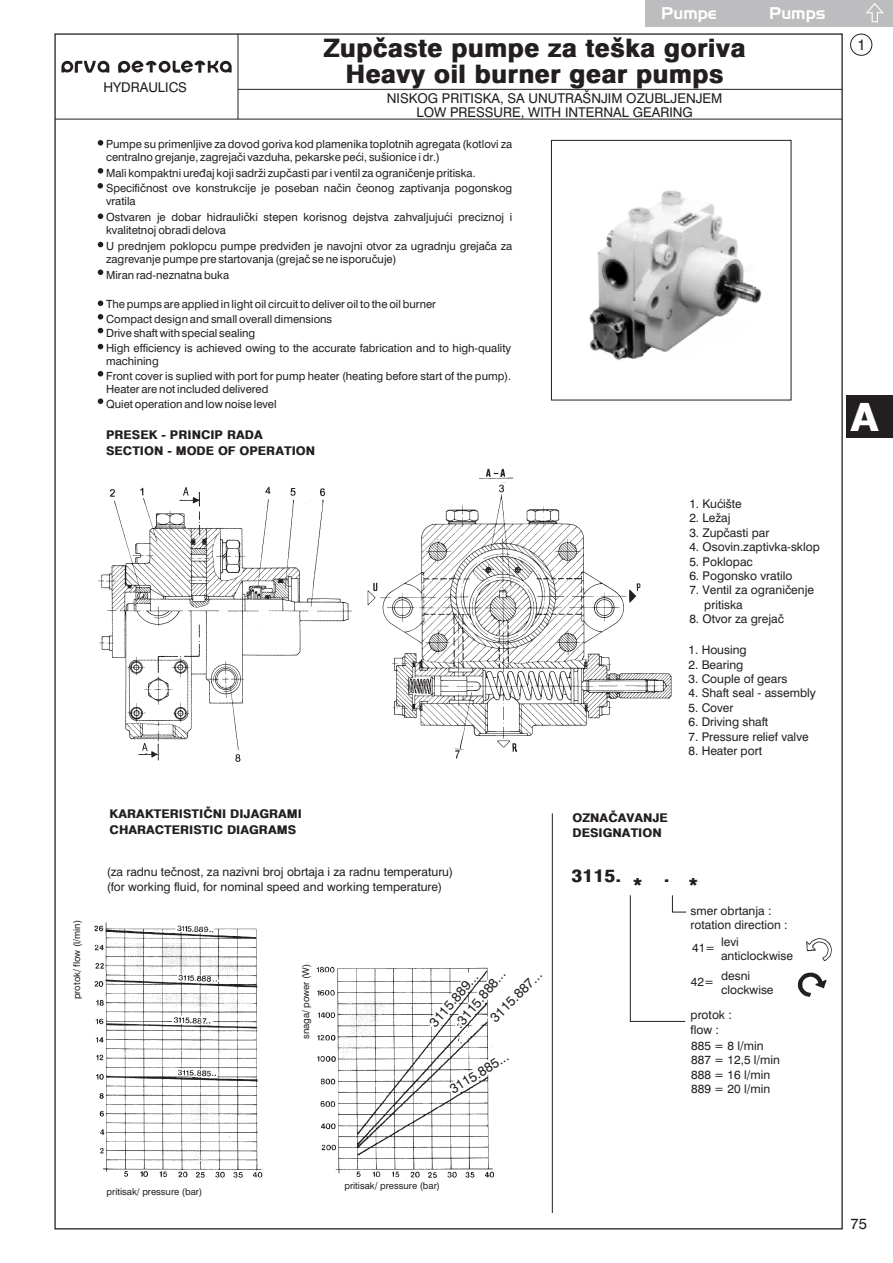
<style>
.page{position:relative;width:893px;height:1263px;background:#fff}
.page>*{position:absolute;margin:0;border:0;box-sizing:border-box;transform-origin:0 0}
.t1{font:700 39px "Swiss";color:#fff}
.t2{font:700 25.5px/26.2px "Swiss";color:#231f20;text-align:center}
.t3{font:700 18px "Swiss";color:#231f20}
.t4{font:16.5px "Handel";color:#fff}
.t5{font:15px "Swiss";color:#231f20}
.t6{font:13.5px/14.1px "Swiss";color:#231f20;text-align:center}
.t7{font:12px/14.4px "Swiss";color:#231f20}
.t8{font:700 12px/15.8px "Swiss";color:#231f20}
.t9{font:11.25px/14.5px "Swiss";color:#231f20}
.t10{font:9.45px "Swiss";color:#231f20}
</style>
<div class="page">
<img style="left:589px;top:190px;width:173px;height:171px">
<hr style="left:55px;top:119px;width:787px;height:1px;background:#231f20">
<hr style="left:237px;top:34px;width:1px;height:85px;background:#231f20">
<hr style="left:238px;top:89px;width:604px;height:1px;background:#231f20">
<div style="left:850px;top:34px;width:22px;height:22px;border:1px solid #231f20;border-radius:50%"></div>
<div style="left:846px;top:395px;width:46px;height:43px;background:#231f20"></div>
<svg style="left:61px;top:61px;width:170px;height:12px"></svg>
<div style="left:551px;top:140px;width:240px;height:260px;border:1px solid #231f20"></div>
<svg style="left:98px;top:140px;width:5px;height:6px"></svg>
<svg style="left:98px;top:168px;width:5px;height:6px"></svg>
<svg style="left:98px;top:301px;width:5px;height:5px"></svg>
<svg style="left:98px;top:328px;width:5px;height:5px"></svg>
<svg style="left:98px;top:314px;width:5px;height:6px"></svg>
<svg style="left:98px;top:344px;width:5px;height:5px"></svg>
<svg style="left:98px;top:371px;width:5px;height:6px"></svg>
<svg style="left:98px;top:398px;width:5px;height:6px"></svg>
<svg style="left:98px;top:213px;width:5px;height:6px"></svg>
<svg style="left:98px;top:269px;width:5px;height:6px"></svg>
<svg style="left:98px;top:242px;width:5px;height:5px"></svg>
<svg style="left:97px;top:183px;width:6px;height:6px"></svg>
<img style="left:98px;top:486px;width:254px;height:276px">
<img style="left:367px;top:468px;width:305px;height:291px">
<svg style="left:629px;top:895px;width:58px;height:127px"></svg>
<img style="left:797px;top:972px;width:30px;height:25px">
<img style="left:806px;top:938px;width:26px;height:24px">
<img style="left:94px;top:922px;width:169px;height:256px">
<img style="left:316px;top:966px;width:177px;height:212px">
<svg style="left:446px;top:1049px;width:47px;height:47px"></svg>
<svg style="left:426px;top:966px;width:67px;height:77px"></svg>
<hr style="left:552px;top:813px;width:1px;height:400px;background:#231f20">
<div style="left:644px;top:0;width:248px;height:27px;background:#bdbcbf"></div>
<svg style="left:866px;top:3px;width:18px;height:20px"></svg>
<p class="t10" style="left:73px;top:999px;width:81px;rotate:-90deg">protok/ flow (l/min)</p>
<h3 class="t4" style="left:661px;top:7px;width:57px">Pumpe</h3>
<h3 class="t4" style="left:769px;top:7px;width:58px">Pumps</h3>
<h2 class="t2" style="left:323px;top:37px;width:424px">Zup~aste pumpe za te{ka goriva<br>Heavy oil burner gear pumps</h2>
<p class="t6" style="left:387px;top:92px;width:337px">NISKOG PRITISKA, SA UNUTRA[NJIM OZUBLJENJEM<br>LOW PRESSURE, WITH INTERNAL GEARING</p>
<p class="t9" style="left:106px;top:138px;width:407px;line-height:13.5px">Pumpe su primenljive za dovod goriva kod plamenika toplotnih agregata (kotlovi za centralno grejanje, zagreja~i vazduha, pekarske pe}i, su{ionice i dr.)</p>
<p class="t9" style="left:106px;top:166px;width:407px;line-height:15.5px">Mali kompaktni ure|aj koji sadr`i zup~asti par i ventil za ograni~enje pritiska.<br>Specifi~nost ove konstrukcije je poseban na~in ~eonog zaptivanja pogonskog</p>
<p class="t9" style="left:106px;top:195px;width:407px;line-height:15.5px">vratila<br>Ostvaren je dobar hidrauli~ki stepen korisnog dejstva zahvaljuju}i preciznoj i</p>
<p class="t9" style="left:106px;top:224px;width:407px;line-height:15.5px">kvalitetnoj obradi delova<br>U prednjem poklopcu pumpe predvi|en je navojni otvor za ugradnju greja~a za</p>
<p class="t9" style="left:106px;top:253px;width:292px;line-height:15.5px">zagrevanje pumpe pre startovanja (greja~ se ne isporu~uje)<br>Miran rad-neznatna buka</p>
<p class="t9" style="left:106px;top:298px;width:406px">The pumps are applied in light oil circuit to deliver oil to the oil burner<br>Compact design and small overall dimensions<br>Drive shaft with special sealing<br>High efficiency is achieved owing to the accurate fabrication and to high-quality</p>
<p class="t9" style="left:106px;top:355px;width:406px">machining<br>Front cover is suplied with port for pump heater (heating before start of the pump).</p>
<p class="t9" style="left:106px;top:383px;width:172px">Heater are not included delivered<br>Quiet operation and low noise level</p>
<p class="t8" style="left:106px;top:428px;width:210px">PRESEK - PRINCIP RADA<br>SECTION - MODE OF OPERATION</p>
<p class="t6" style="left:103px;top:82px;width:85px">HYDRAULICS</p>
<p class="t7" style="left:689px;top:498px;width:54px">1. Ku}i{te</p>
<p class="t7" style="left:689px;top:512px;width:43px">2. Le`aj</p>
<p class="t7" style="left:689px;top:527px;width:82px">3. Zup~asti par</p>
<p class="t7" style="left:689px;top:541px;width:132px">4. Osovin.zaptivka-sklop</p>
<p class="t7" style="left:689px;top:555px;width:65px">5. Poklopac</p>
<p class="t7" style="left:689px;top:570px;width:105px">6. Pogonsko vratilo</p>
<p class="t7" style="left:704px;top:584px;width:111px;text-indent:-15px">7. Ventil za ograni~enje pritiska</p>
<p class="t7" style="left:689px;top:613px;width:96px">8. Otvor za greja~</p>
<p class="t8" style="left:110px;top:807px;width:194px">KARAKTERISTI^NI DIJAGRAMI<br>CHARACTERISTIC DIAGRAMS</p>
<p class="t7" style="left:107px;top:866px;width:348px">(za radnu te~nost, za nazivni broj obrtaja i za radnu temperaturu) (for working fluid, for nominal speed and working temperature)</p>
<p class="t10" style="left:302px;top:1039px;width:77px;rotate:-90deg">snaga/ power (W)</p>
<p class="t6" style="left:455px;top:1019px;width:68px;rotate:-50deg">3115.888...</p>
<p class="t6" style="left:488px;top:1015px;width:68px;rotate:-45deg">3115.887...</p>
<p class="t6" style="left:448px;top:1085px;width:68px;rotate:-32deg">3115.885...</p>
<p class="t6" style="left:427px;top:1021px;width:68px;rotate:-49deg">3115.889...</p>
<p class="t7" style="left:688px;top:644px;width:60px">1. Housing</p>
<p class="t7" style="left:688px;top:659px;width:56px">2. Bearing</p>
<p class="t7" style="left:688px;top:673px;width:100px">3. Couple of gears</p>
<p class="t7" style="left:688px;top:687px;width:129px">4. Shaft seal - assembly</p>
<p class="t7" style="left:688px;top:702px;width:47px">5. Cover</p>
<p class="t7" style="left:688px;top:716px;width:81px">6. Driving shaft</p>
<p class="t7" style="left:688px;top:730px;width:122px">7. Pressure relief valve</p>
<p class="t7" style="left:688px;top:745px;width:75px">8. Heater port</p>
<p class="t8" style="left:572px;top:811px;width:97px">OZNA^AVANJE<br>DESIGNATION</p>
<h3 class="t3" style="left:571px;top:869px;width:51px">3115.</h3>
<h3 class="t3" style="left:633px;top:878px;width:11px">*</h3>
<h3 class="t3" style="left:664px;top:869px;width:7px">.</h3>
<h3 class="t3" style="left:688px;top:878px;width:11px">*</h3>
<p class="t7" style="left:690px;top:905px;width:99px">smer obrtanja : rotation direction :</p>
<p class="t7" style="left:721px;top:936px;width:73px">levi anticlockwise</p>
<p class="t7" style="left:721px;top:969px;width:54px">desni clockwise</p>
<p class="t7" style="left:692px;top:942px;width:25px">41=</p>
<p class="t7" style="left:691px;top:976px;width:25px">42=</p>
<p class="t7" style="left:690px;top:1009px;width:43px">protok : flow :</p>
<p class="t7" style="left:691px;top:1040px;width:90px">885 = 8 l/min<br>887 = 12,5 l/min<br>888 = 16 l/min<br>889 = 20 l/min</p>
<h3 class="t5" style="left:857px;top:39px;width:10px">1</h3>
<h1 class="t1" style="left:850px;top:403px;width:30px">A</h1>
<p class="t10" style="left:107px;top:1189px;width:97px">pritisak/ pressure (bar)</p>
<p class="t10" style="left:344px;top:1183px;width:97px">pritisak/ pressure (bar)</p>
<h3 class="t5" style="left:850px;top:1218px;width:18px">75</h3>
</div>
